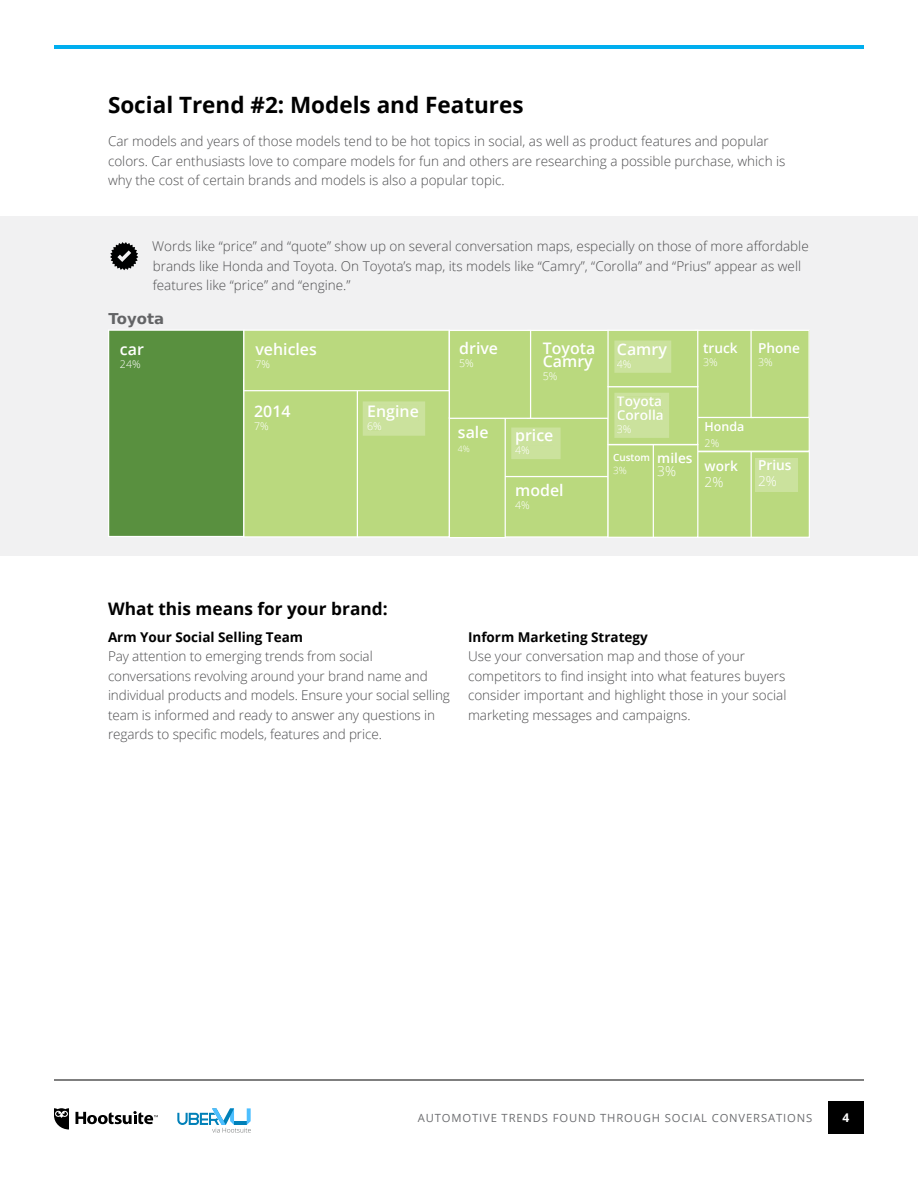
<style>
.page{position:relative;width:918px;height:1188px;background:#fff}
.page>*{position:absolute;margin:0;border:0;box-sizing:border-box;transform-origin:0 0}
.t1{font:700 22.5px "Open Sans";color:#000}
.t2{font:700 17.25px "Open Sans";color:#000}
.t3{font:600 15.9px/13.2px "Open Sans";color:#fff}
.t4{font:700 14.85px "DejaVu Sans";color:#636466}
.t5{font:600 13.65px/13.2px "Open Sans";color:#fff}
.t6{font:300 13.65px "Open Sans";color:#fff}
.t7{font:300 13.5px/19.5px "Open Sans";color:#4d4d4f}
.t8{font:700 13.5px "Open Sans";color:#000}
.t9{font:600 12.45px "Open Sans";color:#fff}
.t10{font:700 12px "Open Sans";color:#fff}
.t11{font:11.25px "Open Sans";letter-spacing:.075em;color:#6d6e71}
.t12{font:300 10.65px "Open Sans";color:#fff}
.t13{font:600 9.9px "Open Sans";color:#fff}
.t14{font:300 9.9px "Open Sans";color:#fff}
.t15{font:300 8.7px "Open Sans";color:#fff}
</style>
<div class="page">
<div style="left:828px;top:1101px;width:36px;height:33px;background:#000"></div>
<hr style="left:54px;top:1080px;width:810px;height:1px;background:#000">
<hr style="left:54px;top:45px;width:810px;height:4px;background:#00aeef">
<svg style="left:76px;top:1111px;width:82px;height:13px"></svg>
<svg style="left:54px;top:1108px;width:15px;height:22px"></svg>
<svg style="left:177px;top:1108px;width:74px;height:25px"></svg>
<div style="left:0;top:217px;width:918px;height:339px;background:#f1f1f2"></div>
<svg style="left:110px;top:242px;width:28px;height:28px"></svg>
<svg style="left:108px;top:330px;width:702px;height:208px;background:#aacc78"></svg>
<div style="left:617px;top:425px;width:14px;height:8px;background:#cbe29d"></div>
<h1 class="t1" style="left:108px;top:89px;width:417px">Social Trend #2: Models and Features</h1>
<p class="t7" style="left:108px;top:131px;width:679px">Car models and years of those models tend to be hot topics in social, as well as product features and popular colors. Car enthusiasts love to compare models for fun and others are researching a possible purchase, which is why the cost of certain brands and models is also a popular topic.</p>
<p class="t7" style="left:152px;top:236px;width:658px">Words like “price” and “quote” show up on several conversation maps, especially on those of more affordable brands like Honda and Toyota. On Toyota’s map, its models like “Camry”, “Corolla” and “Prius” appear as well features like “price” and “engine.”</p>
<p class="t4" style="left:109px;top:306px;width:57px">Toyota</p>
<p class="t3" style="left:120px;top:342px;width:25px">car</p>
<p class="t12" style="left:120px;top:357px;width:22px">24%</p>
<p class="t3" style="left:255px;top:342px;width:63px">vehicles</p>
<p class="t12" style="left:255px;top:357px;width:16px">7%</p>
<p class="t3" style="left:254px;top:404px;width:38px">2014</p>
<p class="t12" style="left:254px;top:419px;width:16px">7%</p>
<p class="t3" style="left:367px;top:404px;width:53px">Engine</p>
<p class="t12" style="left:367px;top:419px;width:16px">6%</p>
<p class="t3" style="left:459px;top:341px;width:40px">drive</p>
<p class="t12" style="left:459px;top:356px;width:16px">5%</p>
<p class="t3" style="left:543px;top:341px;width:54px">Toyota<br>Camry</p>
<p class="t12" style="left:543px;top:369px;width:16px">5%</p>
<p class="t3" style="left:458px;top:426px;width:32px">sale</p>
<p class="t15" style="left:458px;top:442px;width:13px">4%</p>
<p class="t3" style="left:515px;top:428px;width:40px">price</p>
<p class="t12" style="left:515px;top:443px;width:16px">4%</p>
<p class="t3" style="left:515px;top:483px;width:50px">model</p>
<p class="t12" style="left:515px;top:498px;width:16px">4%</p>
<p class="t3" style="left:617px;top:342px;width:51px">Camry</p>
<p class="t12" style="left:617px;top:357px;width:16px">4%</p>
<p class="t5" style="left:617px;top:395px;width:48px">To ota<br>Corolla</p>
<p class="t5" style="left:633px;top:395px;width:9px">y</p>
<p class="t12" style="left:617px;top:422px;width:16px">3%</p>
<p class="t13" style="left:613px;top:450px;width:38px">Custom</p>
<p class="t14" style="left:613px;top:464px;width:15px">3%</p>
<p class="t5" style="left:657px;top:451px;width:37px">miles</p>
<p class="t6" style="left:657px;top:462px;width:20px">3%</p>
<p class="t5" style="left:703px;top:341px;width:36px">truck</p>
<p class="t12" style="left:703px;top:355px;width:16px">3%</p>
<p class="t9" style="left:705px;top:418px;width:41px">Honda</p>
<p class="t12" style="left:705px;top:436px;width:16px">2%</p>
<p class="t5" style="left:705px;top:459px;width:35px">work</p>
<p class="t6" style="left:705px;top:472px;width:20px">2%</p>
<p class="t5" style="left:758px;top:341px;width:43px">Phone</p>
<p class="t12" style="left:758px;top:355px;width:16px">3%</p>
<p class="t5" style="left:758px;top:458px;width:35px">Prius</p>
<p class="t6" style="left:758px;top:472px;width:20px">2%</p>
<p class="t2" style="left:108px;top:597px;width:281px">What this means for your brand:</p>
<p class="t8" style="left:108px;top:627px;width:197px">Arm Your Social Selling Team</p>
<p class="t7" style="left:108px;top:646px;width:344px">Pay attention to emerging trends from social conversations revolving around your brand name and individual products and models. Ensure your social selling team is informed and ready to answer any questions in regards to specific models, features and price.</p>
<p class="t8" style="left:468px;top:627px;width:181px">Inform Marketing Strategy</p>
<p class="t7" style="left:468px;top:646px;width:320px">Use your conversation map and those of your competitors to find insight into what features buyers consider important and highlight those in your social marketing messages and campaigns.</p>
<p class="t11" style="left:418px;top:1110px;width:396px">AUTOMOTIVE TRENDS FOUND THROUGH SOCIAL CONVERSATIONS</p>
<p class="t10" style="left:843px;top:1109px;width:8px">4</p>
</div>
